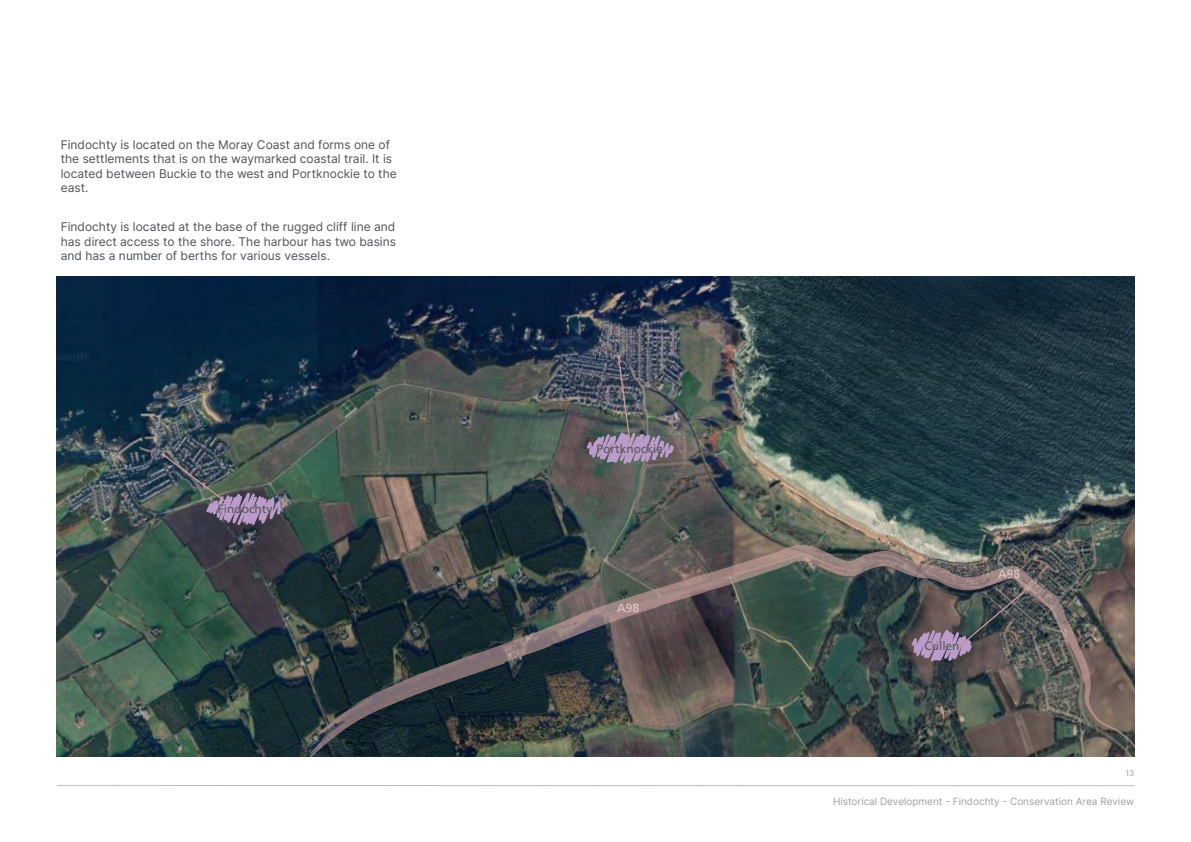
<style>
.page{position:relative;width:1191px;height:842px;background:#fff}
.page>*{position:absolute;margin:0;border:0;box-sizing:border-box;transform-origin:0 0}
._04_Image_Caption{font:12px/14.4px "Inter";color:#4c5257}
.t1{font:12px "Frutiger";color:#58595b}
.t2{font:12px "Frutiger";color:#fff}
.t3{font:10px "Inter";color:#a0a1a5}
.t4{font:8px "Inter";color:#a0a1a5}
</style>
<div class="page">
<img style="left:57px;top:276px;width:1077px;height:481px">
<svg style="left:584px;top:355px;width:92px;height:112px;background:#646570"></svg>
<svg style="left:162px;top:453px;width:121px;height:74px;background:#5a5e66"></svg>
<svg style="left:297px;top:545px;width:837px;height:212px;background:#484d4c"></svg>
<svg style="left:56px;top:785px;width:1078px;height:1px"></svg>
<p class="_04_Image_Caption" style="left:61px;top:137px;width:338px">Findochty is located on the Moray Coast and forms one of the settlements that is on the waymarked coastal trail. It is located between Buckie to the west and Portknockie to the east.</p>
<p class="_04_Image_Caption" style="left:61px;top:219px;width:337px;text-align:justify">Findochty is located at the base of the rugged cliff line and has direct access to the shore. The harbour has two basins and has a number of berths for various vessels.</p>
<p class="t1" style="left:218px;top:502px;width:56px">Findochty</p>
<p class="t1" style="left:596px;top:442px;width:68px">Portknockie</p>
<p class="t2" style="left:617px;top:600px;width:23px">A98</p>
<p class="t1" style="left:924px;top:639px;width:37px">Cullen</p>
<p class="t2" style="left:998px;top:567px;width:23px">A98</p>
<p class="t4" style="left:1125px;top:767px;width:10px">13</p>
<p class="t3" style="left:833px;top:794px;width:303px">Historical Development - Findochty - Conservation Area Review</p>
</div>
